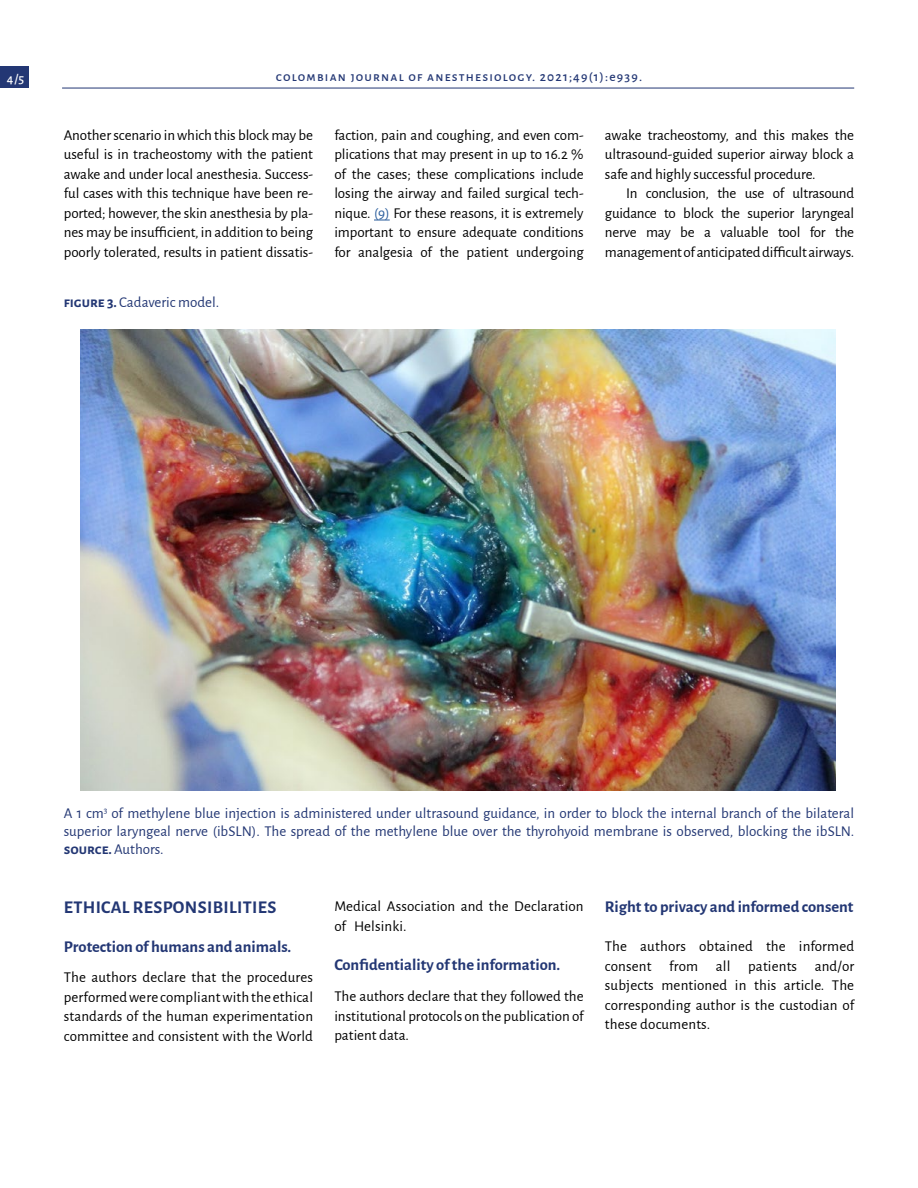
<style>
.page{position:relative;width:918px;height:1188px;background:#fff}
.page>*{position:absolute;margin:0;border:0;box-sizing:border-box;transform-origin:0 0}
.t1{font:700 18px "Alegreya Sans";letter-spacing:.02em;color:#233774}
.t2{font:700 16.5px "Alegreya Sans";color:#233774}
.t3{font:15px/19.5px "Alegreya Sans";letter-spacing:-.005em;color:#000;text-align:justify}
.t4{font:15px/18px "Alegreya Sans";color:#233774;text-align:justify}
.t5{font:500 13.5px "Alegreya Sans";letter-spacing:.09em;color:#233774}
.t6{font:500 13.5px "Alegreya Sans";color:#fff}
.s1{color:#275b9b}
.s2{font-weight:700}
</style>
<div class="page">
<div style="left:0;top:67px;width:29px;height:21px;background:#233774"></div>
<hr style="left:62px;top:88px;width:792px;height:1px;background:#233774">
<svg style="left:374px;top:220px;width:16px;height:1px"></svg>
<img style="left:81px;top:330px;width:755px;height:461px">
<p class="t6" style="left:7px;top:69px;width:19px">4/5</p>
<p class="t5" style="left:276px;top:67px;width:368px">colombian journal of anesthesiology. 2021;49(1):e939.</p>
<p class="t3" style="left:64px;top:124px;width:251px">Another scenario in which this block may be useful is in tracheostomy with the patient awake and under local anesthesia. Success&shy;ful cases with this technique have been re&shy;ported; however, the skin anesthesia by pla&shy;nes may be insufficient, in addition to being poorly tolerated, results in patient dissatis-</p>
<p class="t3" style="left:334px;top:124px;width:251px">faction, pain and coughing, and even com&shy;plications that may present in up to 16.2 % of the cases; these complications include losing the airway and failed surgical tech&shy;nique. <span class="s1">(9)</span> For these reasons, it is extremely important to ensure adequate conditions for analgesia of the patient undergoing</p>
<p class="t4" style="left:64px;top:292px;width:157px"><span class="s2">figure 3.</span> Cadaveric model.</p>
<p class="t3" style="left:605px;top:124px;width:251px">awake tracheostomy, and this makes the ultrasound-guided superior airway block a safe and highly successful procedure.</p>
<p class="t3" style="left:605px;top:183px;width:251px;text-indent:21px">In conclusion, the use of ultrasound guidance to block the superior laryngeal nerve may be a valuable tool for the management of anticipated difficult airways.</p>
<p class="t4" style="left:64px;top:803px;width:792px">A 1 cm<sup>3</sup> of methylene blue injection is administered under ultrasound guidance, in order to block the internal branch of the bilateral superior laryngeal nerve (ibSLN). The spread of the methylene blue over the thyrohyoid membrane is observed, blocking the ibSLN. <span class="s2">source.</span> Authors.</p>
<p class="t1" style="left:64px;top:894px;width:214px">ETHICAL RESPONSIBILITIES</p>
<p class="t2" style="left:64px;top:935px;width:229px">Protection of humans and animals.</p>
<p class="t3" style="left:64px;top:967px;width:251px">The authors declare that the procedures performed were compliant with the ethical standards of the human experimentation committee and consistent with the World</p>
<p class="t3" style="left:334px;top:896px;width:251px">Medical Association and the Declaration of Helsinki.</p>
<p class="t2" style="left:334px;top:952px;width:227px">Confidentiality of the information.</p>
<p class="t3" style="left:334px;top:986px;width:251px">The authors declare that they followed the institutional protocols on the publication of patient data.</p>
<p class="t2" style="left:605px;top:895px;width:250px">Right to privacy and informed consent</p>
<p class="t3" style="left:605px;top:936px;width:251px">The authors obtained the informed consent from all patients and/or subjects mentioned in this article. The corresponding author is the custodian of these documents.</p>
</div>
